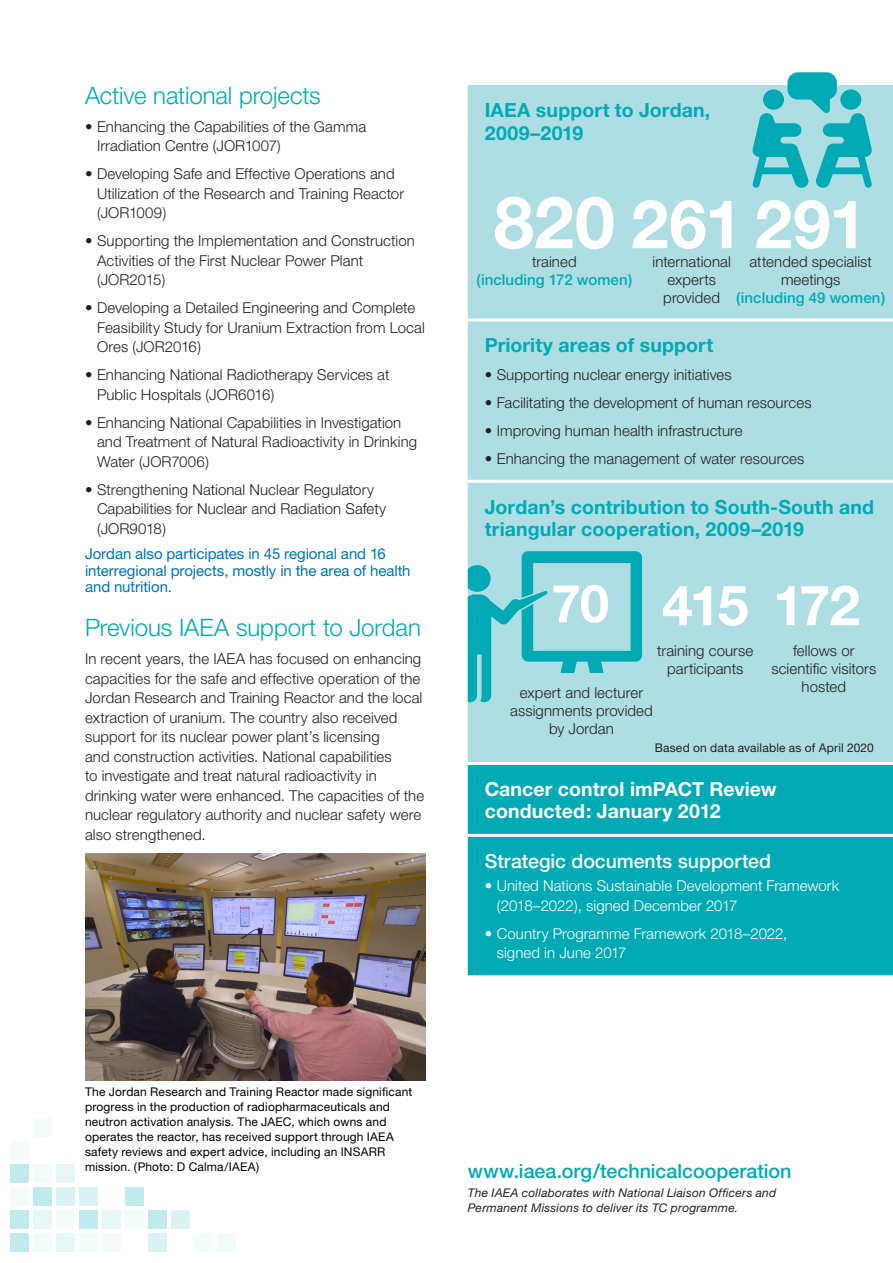
<style>
.page{position:relative;width:893px;height:1263px;background:#fff}
.page>*{position:absolute;margin:0;border:0;box-sizing:border-box;transform-origin:0 0}
.t1{font:700 67.5px "Helvetica Neue";letter-spacing:-.005em;color:#fff}
.t2{font:700 55.5px "Helvetica Neue";letter-spacing:-.055em;color:#fff}
.t3{font:700 52.5px "Helvetica Neue";color:#fff}
.Heading{font:300 24px "Helvetica Neue";letter-spacing:-.005em;color:#00aab5}
.Subhead{font:500 19.65px "Helvetica Neue";color:#00aab5}
.t4{font:700 19.5px/22.5px "Helvetica Neue";letter-spacing:.005em;color:#00aab5}
.t5{font:700 19.5px/22.5px "Helvetica Neue";letter-spacing:.005em;color:#fff}
.Subhead-2{font:500 19.5px "Helvetica Neue";color:#fff}
.t6{font:300 15px/19.5px "Helvetica Neue";letter-spacing:.005em;color:#231f20}
.t7{font:300 15px/19.5px "Helvetica Neue";letter-spacing:.005em;color:#fff}
.Subhead-3{font:15px/16.5px "Helvetica Neue";letter-spacing:-.005em;color:#0072bc}
.t8{font:500 15px "Helvetica Neue";letter-spacing:.005em;color:#00aab5}
.t9{font:12px/15px "Helvetica Neue";letter-spacing:.015em;color:#000001}
.t10{font:italic 12px/15px "Helvetica Neue";letter-spacing:.02em;color:#231f20}
.t11{font:12px "Helvetica Neue";letter-spacing:.015em;color:#231f20}
.s1{font-size:72px}
</style>
<div class="page">
<div style="left:11px;top:1233px;width:18px;height:18px;background:#c0eaec"></div>
<div style="left:11px;top:1210px;width:18px;height:18px;background:#c0eaec"></div>
<div style="left:11px;top:1187px;width:18px;height:18px;background:#f3fbfb"></div>
<div style="left:11px;top:1164px;width:18px;height:19px;background:#c0eaec"></div>
<div style="left:11px;top:1141px;width:18px;height:19px;background:#f3fbfb"></div>
<div style="left:34px;top:1233px;width:18px;height:18px;background:#f3fbfb"></div>
<div style="left:34px;top:1210px;width:18px;height:18px;background:#e7f7f8"></div>
<div style="left:34px;top:1187px;width:18px;height:18px;background:#c0eaec"></div>
<div style="left:34px;top:1164px;width:18px;height:19px;background:#f3fbfb"></div>
<div style="left:34px;top:1118px;width:18px;height:19px;background:#f3fbfb"></div>
<div style="left:57px;top:1233px;width:18px;height:18px;background:#e7f7f8"></div>
<div style="left:57px;top:1210px;width:18px;height:18px;background:#f3fbfb"></div>
<div style="left:57px;top:1187px;width:18px;height:18px;background:#daf2f4"></div>
<div style="left:57px;top:1164px;width:18px;height:19px;background:#e7f7f8"></div>
<div style="left:79px;top:1233px;width:19px;height:18px;background:#f3fbfb"></div>
<div style="left:79px;top:1210px;width:19px;height:18px;background:#c0eaec"></div>
<div style="left:79px;top:1187px;width:19px;height:18px;background:#daf2f4"></div>
<div style="left:102px;top:1233px;width:19px;height:18px;background:#f3fbfb"></div>
<div style="left:102px;top:1210px;width:19px;height:18px;background:#e7f7f8"></div>
<div style="left:125px;top:1210px;width:19px;height:18px;background:#f3fbfb"></div>
<div style="left:125px;top:1187px;width:19px;height:18px;background:#c0eaec"></div>
<div style="left:148px;top:1233px;width:19px;height:18px;background:#daf2f4"></div>
<div style="left:148px;top:1210px;width:19px;height:18px;background:#c0eaec"></div>
<div style="left:171px;top:1210px;width:19px;height:18px;background:#daf2f4"></div>
<div style="left:194px;top:1233px;width:19px;height:18px;background:#f3fbfb"></div>
<div style="left:217px;top:1233px;width:18px;height:18px;background:#f3fbfb"></div>
<div style="left:468px;top:85px;width:425px;height:677px;background:#aedee4"></div>
<div style="left:468px;top:765px;width:425px;height:210px;background:#00aab5"></div>
<hr style="left:468px;top:318px;width:425px;height:3px;background:#fff">
<hr style="left:468px;top:480px;width:425px;height:3px;background:#fff">
<hr style="left:468px;top:834px;width:425px;height:3px;background:#fff">
<svg style="left:752px;top:72px;width:121px;height:116px;background:#60c7cf"></svg>
<svg style="left:468px;top:551px;width:174px;height:200px;background:#76cdd4"></svg>
<div style="left:521px;top:673px;width:121px;height:82px;background:#aedee4"></div>
<img style="left:85px;top:853px;width:341px;height:227px">
<p class="Heading" style="left:85px;top:81px;width:237px">Active national projects</p>
<p class="t6" style="left:97px;top:117px;width:271px;text-indent:-12px">• Enhancing the Capabilities of the Gamma<br>Irradiation Centre (JOR1007)</p>
<p class="t6" style="left:97px;top:164px;width:309px;text-indent:-12px">• Developing Safe and Effective Operations and<br>Utilization of the Research and Training Reactor (JOR1009)</p>
<p class="t6" style="left:97px;top:231px;width:319px;text-indent:-12px">• Supporting the Implementation and Construction<br>Activities of the First Nuclear Power Plant (JOR2015)</p>
<p class="t6" style="left:97px;top:298px;width:329px;text-indent:-12px">• Developing a Detailed Engineering and Complete<br>Feasibility Study for Uranium Extraction from Local<br>Ores (JOR2016)</p>
<p class="t6" style="left:97px;top:365px;width:294px;text-indent:-12px">• Enhancing National Radiotherapy Services at<br>Public Hospitals (JOR6016)</p>
<p class="t6" style="left:97px;top:413px;width:322px;text-indent:-12px">• Enhancing National Capabilities in Investigation and Treatment of Natural Radioactivity in Drinking<br>Water (JOR7006)</p>
<p class="t6" style="left:97px;top:480px;width:291px;text-indent:-12px">• Strengthening National Nuclear Regulatory<br>Capabilities for Nuclear and Radiation Safety (JOR9018)</p>
<p class="Subhead-3" style="left:85px;top:545px;width:327px">Jordan also participates in 45 regional and 16 interregional projects, mostly in the area of health and nutrition.</p>
<p class="Heading" style="left:85px;top:613px;width:337px">Previous IAEA support to Jordan</p>
<p class="t6" style="left:85px;top:649px;width:341px">In recent years, the IAEA has focused on enhancing capacities for the safe and effective operation of the Jordan Research and Training Reactor and the local extraction of uranium. The country also received support for its nuclear power plant’s licensing<br>and construction activities. National capabilities<br>to investigate and treat natural radioactivity in drinking water were enhanced. The capacities of the nuclear regulatory authority and nuclear safety were also strengthened.</p>
<p class="t4" style="left:485px;top:99px;width:227px">IAEA support to Jordan,<br>2009–2019</p>
<p class="t1" style="left:494px;top:182px;width:374px"><span class="s1">820</span> 261 291</p>
<p class="t6" style="left:532px;top:252px;width:46px">trained</p>
<p class="t8" style="left:476px;top:271px;width:157px">(including 172 women)</p>
<p class="t6" style="left:652px;top:253px;width:80px;line-height:18px;text-align:center">international experts provided</p>
<p class="t6" style="left:749px;top:253px;width:124px;line-height:18px;text-align:center">attended specialist meetings</p>
<p class="t8" style="left:736px;top:289px;width:150px">(including 49 women)</p>
<p class="t4" style="left:485px;top:334px;width:230px">Priority areas of support</p>
<p class="t6" style="left:485px;top:365px;width:249px">• Supporting nuclear energy initiatives</p>
<p class="t6" style="left:485px;top:393px;width:328px">• Facilitating the development of human resources</p>
<p class="t6" style="left:485px;top:421px;width:259px">• Improving human health infrastructure</p>
<p class="t6" style="left:485px;top:449px;width:321px">• Enhancing the management of water resources</p>
<p class="t4" style="left:485px;top:495px;width:391px">Jordan’s contribution to South-South and triangular cooperation, 2009–2019</p>
<p class="t3" style="left:552px;top:571px;width:59px">70</p>
<p class="t2" style="left:662px;top:571px;width:200px">415 172</p>
<p class="t6" style="left:657px;top:641px;width:97px;line-height:18px;text-align:center">training course participants</p>
<p class="t6" style="left:510px;top:684px;width:144px;line-height:18px;text-align:center">expert and lecturer assignments provided by Jordan</p>
<p class="t6" style="left:771px;top:641px;width:106px;line-height:18px;text-align:center">fellows or scientific visitors hosted</p>
<p class="t11" style="left:655px;top:741px;width:221px">Based on data available as of April 2020</p>
<p class="t5" style="left:485px;top:777px;width:294px">Cancer control imPACT Review conducted: January 2012</p>
<p class="Subhead-2" style="left:485px;top:849px;width:288px">Strategic documents supported</p>
<p class="t7" style="left:497px;top:876px;width:344px;text-indent:-12px">• United Nations Sustainable Development Framework (2018–2022), signed December 2017</p>
<p class="t7" style="left:497px;top:923px;width:292px;text-indent:-12px">• Country Programme Framework 2018–2022, signed in June 2017</p>
<p class="t9" style="left:85px;top:1084px;width:329px">The Jordan Research and Training Reactor made significant progress in the production of radiopharmaceuticals and neutron activation analysis. The JAEC, which owns and operates the reactor, has received support through IAEA safety reviews and expert advice, including an INSARR mission. (Photo: D Calma/IAEA)</p>
<p class="Subhead" style="left:468px;top:1159px;width:325px">www.iaea.org/technicalcooperation</p>
<p class="t10" style="left:468px;top:1185px;width:310px">The IAEA collaborates with National Liaison Officers and<br>Permanent Missions to deliver its TC programme.</p>
</div>
